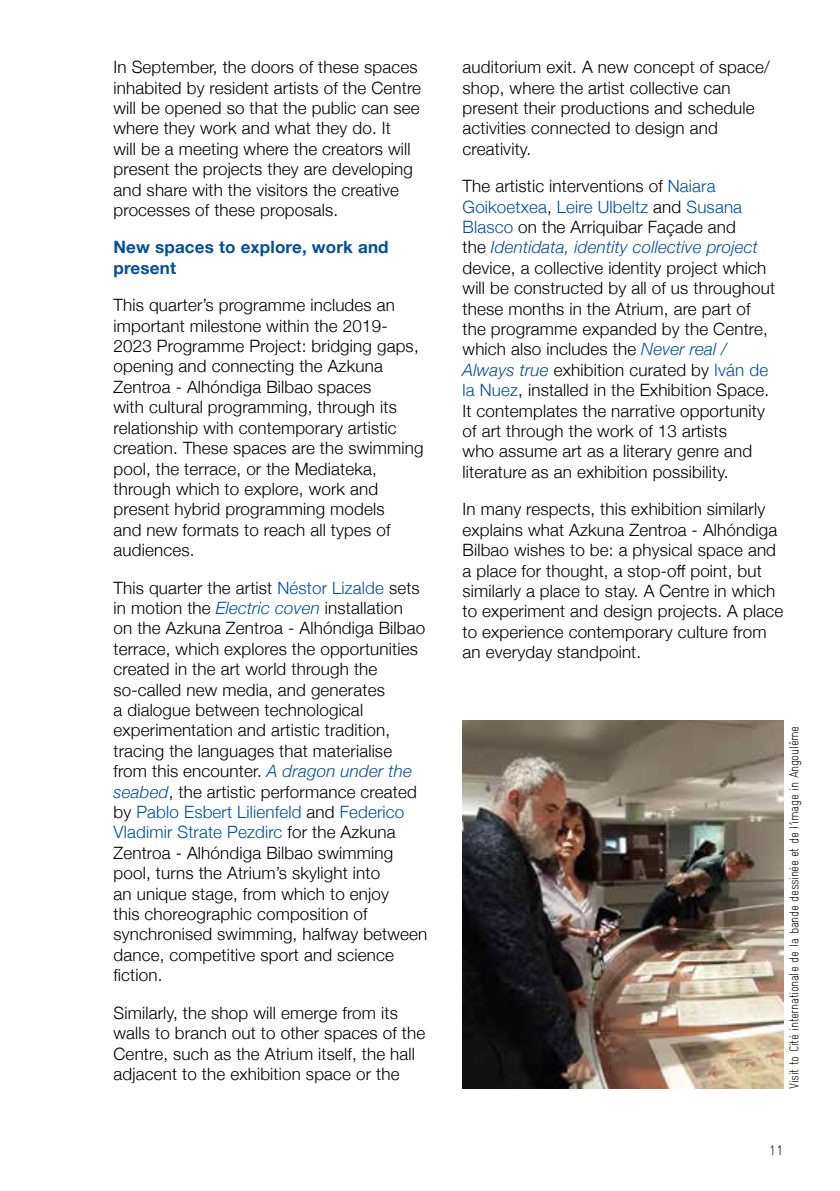
<style>
.page{position:relative;width:840px;height:1191px;background:#fff}
.page>*{position:absolute;margin:0;border:0;box-sizing:border-box;transform-origin:0 0}
.t1{font:300 17px/20.4px "Helvetica Neue";letter-spacing:.01em;color:#000}
.t2{font:700 17px/20.4px "Helvetica Neue";letter-spacing:.01em;color:#004f9f}
.t3{font:13.6px "Alhondiga Bilbao Light Condensed L";color:#000}
.t4{font:13px "Alhondiga Bilbao Light Condensed L";letter-spacing:-.035em;color:#000}
.s1{color:#004f9f}
.s2{font-style:italic;color:#004f9f}
</style>
<div class="page">
<img style="left:462px;top:720px;width:320px;height:369px">
<p class="t1" style="left:113px;top:56px;width:309px">In September, the doors of these spaces inhabited by resident artists of the Centre will be opened so that the public can see where they work and what they do. It<br>will be a meeting where the creators will present the projects they are developing and share with the visitors the creative processes of these proposals.</p>
<p class="t2" style="left:113px;top:238px;width:276px">New spaces to explore, work and present</p>
<p class="t1" style="left:113px;top:294px;width:311px">This quarter’s programme includes an important milestone within the 2019- 2023 Programme Project: bridging gaps, opening and connecting the Azkuna Zentroa - Alhóndiga Bilbao spaces<br>with cultural programming, through its relationship with contemporary artistic creation. These spaces are the swimming pool, the terrace, or the Mediateka, through which to explore, work and present hybrid programming models<br>and new formats to reach all types of audiences.</p>
<p class="t1" style="left:113px;top:576px;width:315px">This quarter the artist <span class="s1">Néstor Lizalde</span> sets in motion the <span class="s2">Electric coven</span> installation<br>on the Azkuna Zentroa - Alhóndiga Bilbao terrace, which explores the opportunities created in the art world through the so-called new media, and generates<br>a dialogue between technological experimentation and artistic tradition, tracing the languages that materialise from this encounter. <span class="s2">A dragon under the seabed</span>, the artistic performance created by <span class="s1">Pablo Esbert Lilienfeld</span> and <span class="s1">Federico Vladimir Strate Pezdirc</span> for the Azkuna Zentroa - Alhóndiga Bilbao swimming pool, turns the Atrium’s skylight into<br>an unique stage, from which to enjoy<br>this choreographic composition of synchronised swimming, halfway between dance, competitive sport and science fiction.</p>
<p class="t1" style="left:113px;top:1001px;width:313px">Similarly, the shop will emerge from its walls to branch out to other spaces of the Centre, such as the Atrium itself, the hall adjacent to the exhibition space or the</p>
<p class="t1" style="left:462px;top:56px;width:309px">auditorium exit. A new concept of space/ shop, where the artist collective can present their productions and schedule activities connected to design and creativity.</p>
<p class="t1" style="left:462px;top:175px;width:314px">The artistic interventions of <span class="s1">Naiara Goikoetxea</span>, <span class="s1">Leire Ulbeltz</span> and <span class="s1">Susana Blasco</span> on the Arriquibar Façade and<br>the <span class="s2">Identidata, identity collective project </span>device, a collective identity project which will be constructed by all of us throughout these months in the Atrium, are part of the programme expanded by the Centre, which also includes the <span class="s2">Never real / Always true</span> exhibition curated by <span class="s1">Iván de la Nuez</span>, installed in the Exhibition Space.<br>It contemplates the narrative opportunity of art through the work of 13 artists<br>who assume art as a literary genre and literature as an exhibition possibility.</p>
<p class="t1" style="left:462px;top:498px;width:322px">In many respects, this exhibition similarly explains what Azkuna Zentroa - Alhóndiga Bilbao wishes to be: a physical space and a place for thought, a stop-off point, but similarly a place to stay. A Centre in which to experiment and design projects. A place to experience contemporary culture from an everyday standpoint.</p>
<p class="t4" style="left:786px;top:1089px;width:364px;rotate:-90deg">Visit to Cité internationale de la bande dessinée et de l’image in Angoulême</p>
<p class="t3" style="left:768px;top:1142px;width:16px">11</p>
</div>
